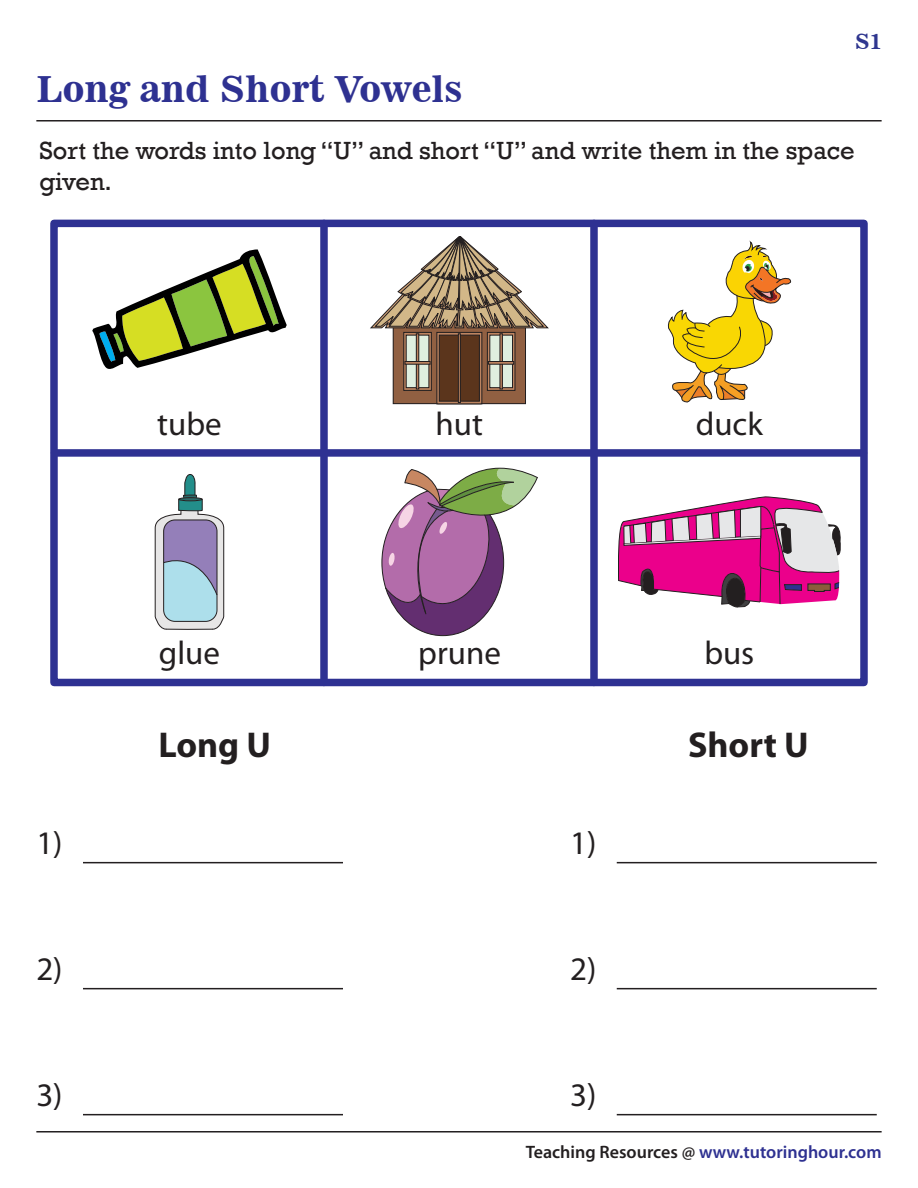
<style>
.page{position:relative;width:918px;height:1188px;background:#fff}
.page>*{position:absolute;margin:0;border:0;box-sizing:border-box;transform-origin:0 0}
.t1{font:36px "News 701 BT Bold A";color:#2e3191}
.t2{font:700 36px "Myriad Pro";color:#231f20}
.t3{font:33px "Myriad Pro";color:#231f20}
.t4{font:25.5px/30.6px "Rockwell";color:#231f20}
.t5{font:21px "News 701 BT Bold A";color:#2f368f}
.t6{font:600 18px "Myriad Pro";color:#2e3191}
.s1{color:#231f20}
</style>
<div class="page">
<hr style="left:36px;top:120px;width:846px;height:2px;background:#231f20">
<hr style="left:36px;top:1131px;width:846px;height:2px;background:#231f20">
<div style="left:50px;top:220px;width:818px;height:466px;border:8px solid #2e3192"></div>
<div style="left:54px;top:449px;width:810px;height:8px;background:#2e3192"></div>
<div style="left:320px;top:223px;width:8px;height:459px;background:#2e3192"></div>
<div style="left:590px;top:223px;width:8px;height:459px;background:#2e3192"></div>
<svg style="left:155px;top:474px;width:69px;height:156px"></svg>
<svg style="left:92px;top:249px;width:195px;height:120px"></svg>
<svg style="left:382px;top:468px;width:156px;height:168px"></svg>
<svg style="left:370px;top:236px;width:178px;height:169px"></svg>
<svg style="left:618px;top:496px;width:223px;height:112px"></svg>
<svg style="left:667px;top:241px;width:124px;height:162px"></svg>
<hr style="left:83px;top:862px;width:260px;height:1px;background:#231f20">
<hr style="left:83px;top:988px;width:260px;height:1px;background:#231f20">
<hr style="left:83px;top:1114px;width:260px;height:1px;background:#231f20">
<hr style="left:617px;top:862px;width:260px;height:1px;background:#231f20">
<hr style="left:617px;top:988px;width:260px;height:1px;background:#231f20">
<hr style="left:617px;top:1114px;width:260px;height:1px;background:#231f20">
<p class="t5" style="left:855px;top:33px;width:28px">S1</p>
<h1 class="t1" style="left:36px;top:75px;width:428px">Long and Short Vowels</h1>
<p class="t4" style="left:39px;top:138px;width:817px">Sort the words into long “U” and short “U” and write them in the space given.</p>
<p class="t3" style="left:157px;top:412px;width:66px">tube</p>
<p class="t3" style="left:436px;top:412px;width:49px">hut</p>
<p class="t3" style="left:696px;top:412px;width:69px">duck</p>
<p class="t3" style="left:159px;top:641px;width:62px">glue</p>
<p class="t3" style="left:418px;top:641px;width:84px">prune</p>
<p class="t3" style="left:704px;top:641px;width:52px">bus</p>
<h1 class="t2" style="left:158px;top:732px;width:114px">Long U</h1>
<h1 class="t2" style="left:688px;top:732px;width:122px">Short U</h1>
<p class="t3" style="left:36px;top:831px;width:28px">1)</p>
<p class="t3" style="left:570px;top:831px;width:28px">1)</p>
<p class="t3" style="left:36px;top:957px;width:28px">2)</p>
<p class="t3" style="left:570px;top:957px;width:28px">2)</p>
<p class="t3" style="left:36px;top:1083px;width:28px">3)</p>
<p class="t3" style="left:570px;top:1083px;width:28px">3)</p>
<p class="t6" style="left:526px;top:1145px;width:357px"><span class="s1">Teaching Resources @</span> www.tutoringhour.com</p>
</div>
